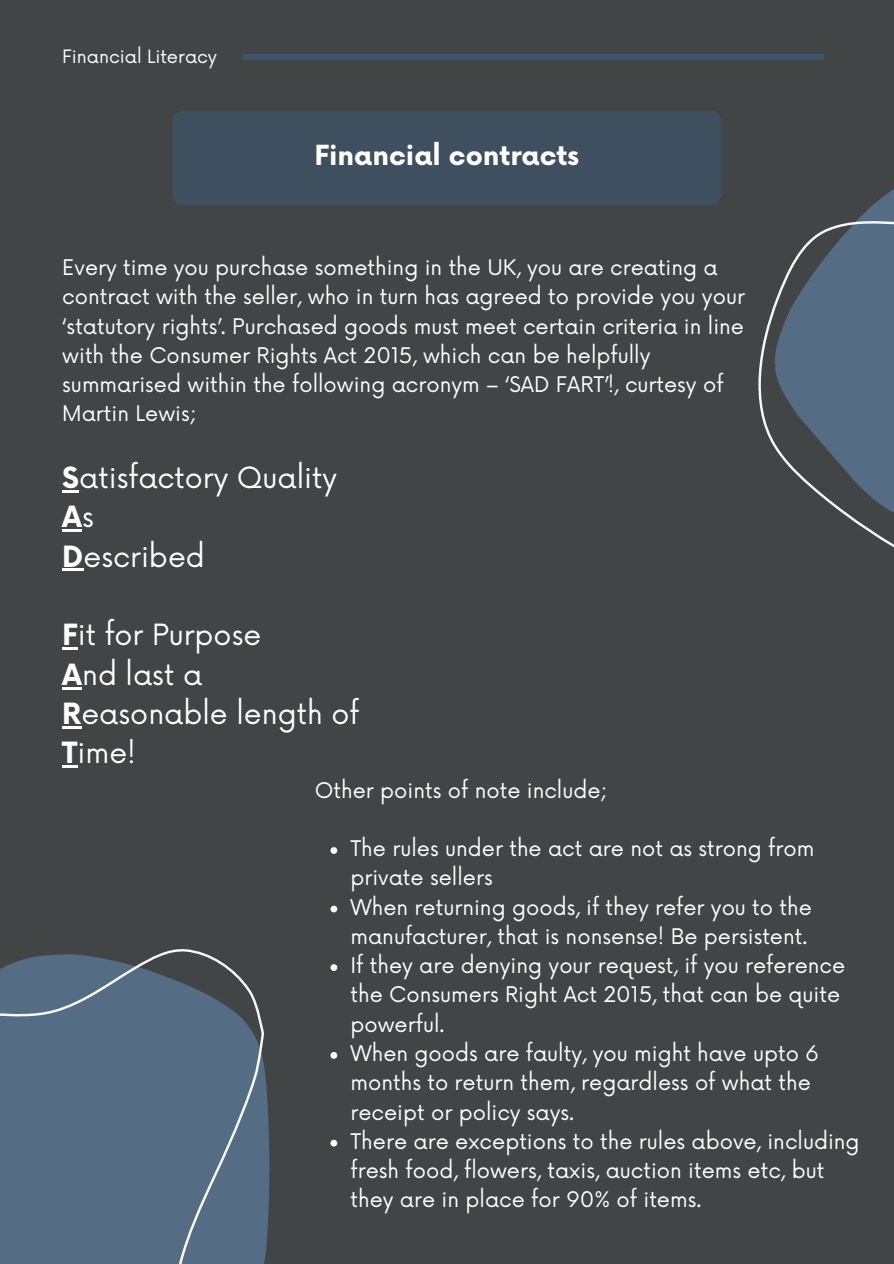
<style>
.page{position:relative;width:894px;height:1264px;background:#fff}
.page>*{position:absolute;margin:0;border:0;box-sizing:border-box;transform-origin:0 0}
.t1{font:28.5px/39.3px "Now";color:#fff}
.t2{font:700 27px "Now";color:#fff}
.t3{font:21px/29.2px "Now";color:#fff}
.t4{font:18px "Now";color:#fff}
.s1{font-weight:700}
</style>
<div class="page">
<div style="left:0;top:0;width:893px;height:1263px;background:#424545"></div>
<div style="left:173px;top:111px;width:547px;height:94px;background:#3e505f;border-radius:10px"></div>
<div style="left:242px;top:54px;width:581px;height:6px;background:#3d556b"></div>
<svg style="left:62px;top:490px;width:17px;height:2px"></svg>
<hr style="left:62px;top:529px;width:20px;height:2px;background:#fff">
<hr style="left:62px;top:568px;width:21px;height:3px;background:#fff">
<svg style="left:62px;top:647px;width:16px;height:2px"></svg>
<hr style="left:62px;top:687px;width:20px;height:2px;background:#fff">
<svg style="left:62px;top:726px;width:19px;height:2px"></svg>
<hr style="left:62px;top:765px;width:15px;height:3px;background:#fff">
<svg style="left:0;top:849px;width:338px;height:414px;fill:#556d84"></svg>
<svg style="left:713px;top:54px;width:180px;height:493px"></svg>
<svg style="left:330px;top:847px;width:7px;height:6px"></svg>
<svg style="left:330px;top:905px;width:7px;height:7px"></svg>
<svg style="left:330px;top:964px;width:7px;height:6px"></svg>
<svg style="left:330px;top:1051px;width:7px;height:7px"></svg>
<svg style="left:330px;top:1139px;width:7px;height:7px"></svg>
<h2 class="t4" style="left:62px;top:46px;width:156px">Financial Literacy</h2>
<h3 class="t2" style="left:314px;top:141px;width:266px">Financial contracts</h3>
<p class="t3" style="left:62px;top:254px;width:684px">Every time you purchase something in the UK, you are creating a contract with the seller, who in turn has agreed to provide you your ‘statutory rights’. Purchased goods must meet certain criteria in line with the Consumer Rights Act 2015, which can be helpfully summarised within the following acronym – ‘SAD FART’!, curtesy of Martin Lewis;</p>
<p class="t1" style="left:62px;top:459px;width:276px"><span class="s1">S</span>atisfactory Quality<br><span class="s1">A</span>s<br><span class="s1">D</span>escribed</p>
<h1 class="t1" style="left:62px;top:616px;width:298px"><span class="s1">F</span>it for Purpose<br><span class="s1">A</span>nd last a<br><span class="s1">R</span>easonable length of<br><span class="s1">T</span>ime!</h1>
<h2 class="t3" style="left:314px;top:776px;width:294px">Other points of note include;</h2>
<h3 class="t3" style="left:350px;top:835px;width:465px">The rules under the act are not as strong from private sellers</h3>
<p class="t3" style="left:350px;top:893px;width:463px">When returning goods, if they refer you to the manufacturer, that is nonsense! Be persistent.</p>
<p class="t3" style="left:350px;top:952px;width:496px">If they are denying your request, if you reference the Consumers Right Act 2015, that can be quite powerful.</p>
<p class="t3" style="left:350px;top:1039px;width:470px">When goods are faulty, you might have upto 6 months to return them, regardless of what the receipt or policy says.</p>
<p class="t3" style="left:350px;top:1127px;width:510px">There are exceptions to the rules above, including fresh food, flowers, taxis, auction items etc, but they are in place for 90% of items.</p>
</div>
